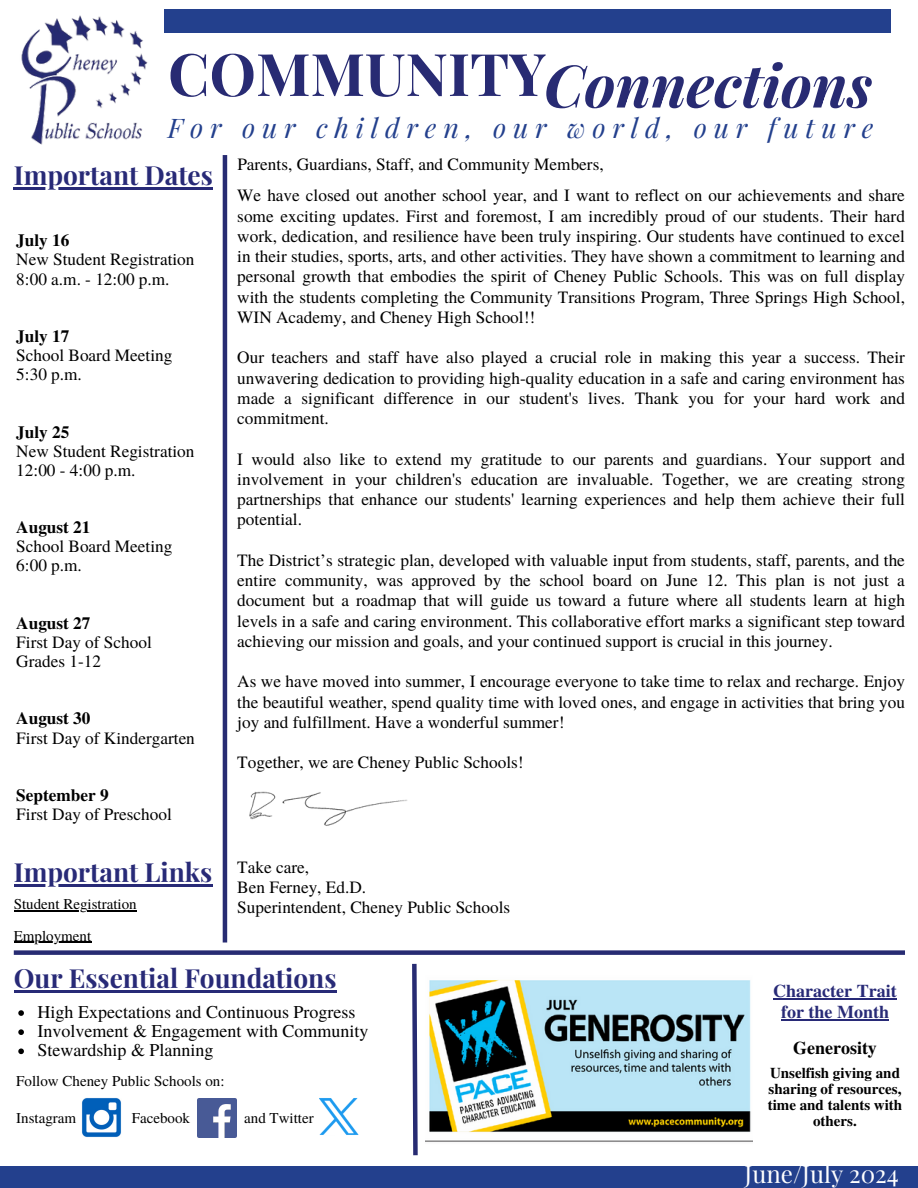
<style>
.page{position:relative;width:918px;height:1188px;background:#fff}
.page>*{position:absolute;margin:0;border:0;box-sizing:border-box;transform-origin:0 0}
.t1{font:italic 700 58.8px "Playfair Display";color:#282b73}
.t2{font:700 58.8px "Playfair Display";color:#282b73}
.t3{font:italic 27px "Playfair Display";letter-spacing:.255em;color:#23408d}
.t4{font:700 26.25px "Playfair Display";color:#282a77}
.t5{font:24.15px "Playfair Display";color:#fff}
.t6{font:18px "Te X Gyre Termes";color:#000}
.t7{font:700 18px/21.3px "Te X Gyre Termes";color:#282a77;text-align:center}
.t8{font:700 18px "Te X Gyre Termes";color:#000}
.t9{font:17.25px/20.2px "Te X Gyre Termes";color:#000;text-align:justify}
.t10{font:700 17.25px "Te X Gyre Termes";color:#000}
.t11{font:15px "Te X Gyre Termes";color:#000}
.t12{font:700 15px/16px "Te X Gyre Termes";color:#000;text-align:center}
</style>
<div class="page">
<div style="left:164px;top:10px;width:727px;height:22px;background:#23408d"></div>
<img style="left:21px;top:15px;width:127px;height:130px">
<hr style="left:223px;top:155px;width:4px;height:788px;background:#272b72">
<img style="left:249px;top:791px;width:159px;height:35px">
<div style="left:14px;top:950px;width:891px;height:5px;background:#272b72"></div>
<svg style="left:412px;top:963px;width:6px;height:193px"></svg>
<img style="left:81px;top:1097px;width:41px;height:41px">
<img style="left:198px;top:1099px;width:39px;height:39px">
<img style="left:319px;top:1098px;width:40px;height:37px">
<div style="left:0;top:1167px;width:918px;height:21px;background:#23408d"></div>
<img style="left:426px;top:980px;width:327px;height:162px">
<hr style="left:14px;top:187px;width:199px;height:3px;background:#282a77">
<hr style="left:14px;top:910px;width:74px;height:1px;background:#000">
<hr style="left:88px;top:910px;width:49px;height:1px;background:#000">
<hr style="left:14px;top:942px;width:77px;height:1px;background:#000">
<hr style="left:14px;top:884px;width:198px;height:2px;background:#282a77">
<hr style="left:14px;top:991px;width:323px;height:2px;background:#282a77">
<svg style="left:18px;top:1010px;width:6px;height:6px"></svg>
<svg style="left:18px;top:1029px;width:6px;height:6px"></svg>
<svg style="left:18px;top:1049px;width:6px;height:5px"></svg>
<hr style="left:773px;top:998px;width:124px;height:1px;background:#282a77">
<hr style="left:781px;top:1019px;width:108px;height:2px;background:#282a77">
<p class="t2" style="left:168px;top:32px;width:379px">COMMUNITY</p>
<p class="t1" style="left:544px;top:44px;width:330px">Connections</p>
<p class="t3" style="left:168px;top:109px;width:707px">For our children, our world, our future</p>
<p class="t4" style="left:14px;top:157px;width:201px">Important Dates</p>
<p class="t9" style="left:237px;top:153px;width:368px">Parents, Guardians, Staff, and Community Members,</p>
<p class="t9" style="left:237px;top:185px;width:669px">We have closed out another school year, and I want to reflect on our achievements and share some exciting updates. First and foremost, I am incredibly proud of our students. Their hard work, dedication, and resilience have been truly inspiring. Our students have continued to excel in their studies, sports, arts, and other activities. They have shown a commitment to learning and personal growth that embodies the spirit of Cheney Public Schools. This was on full display with the students completing the Community Transitions Program, Three Springs High School, WIN Academy, and Cheney High School!!</p>
<p class="t9" style="left:237px;top:347px;width:669px">Our teachers and staff have also played a crucial role in making this year a success. Their unwavering dedication to providing high-quality education in a safe and caring environment has made a significant difference in our student's lives. Thank you for your hard work and commitment.</p>
<p class="t9" style="left:237px;top:448px;width:669px">I would also like to extend my gratitude to our parents and guardians. Your support and involvement in your children's education are invaluable. Together, we are creating strong partnerships that enhance our students' learning experiences and help them achieve their full potential.</p>
<p class="t9" style="left:237px;top:549px;width:669px">The District’s strategic plan, developed with valuable input from students, staff, parents, and the entire community, was approved by the school board on June 12. This plan is not just a document but a roadmap that will guide us toward a future where all students learn at high levels in a safe and caring environment. This collaborative effort marks a significant step toward achieving our mission and goals, and your continued support is crucial in this journey.</p>
<p class="t9" style="left:237px;top:671px;width:669px">As we have moved into summer, I encourage everyone to take time to relax and recharge. Enjoy the beautiful weather, spend quality time with loved ones, and engage in activities that bring you joy and fulfillment. Have a wonderful summer!</p>
<p class="t9" style="left:237px;top:752px;width:288px">Together, we are Cheney Public Schools!</p>
<p class="t10" style="left:16px;top:227px;width:55px">July 16</p>
<p class="t9" style="left:16px;top:249px;width:180px">New Student Registration</p>
<p class="t9" style="left:16px;top:268px;width:155px">8:00 a.m. - 12:00 p.m.</p>
<p class="t10" style="left:16px;top:323px;width:55px">July 17</p>
<p class="t9" style="left:16px;top:344px;width:158px">School Board Meeting</p>
<p class="t9" style="left:16px;top:363px;width:67px">5:30 p.m.</p>
<p class="t10" style="left:16px;top:418px;width:55px">July 25</p>
<p class="t9" style="left:16px;top:440px;width:180px">New Student Registration</p>
<p class="t9" style="left:16px;top:459px;width:121px">12:00 - 4:00 p.m.</p>
<p class="t10" style="left:16px;top:514px;width:76px">August 21</p>
<p class="t9" style="left:16px;top:535px;width:158px">School Board Meeting</p>
<p class="t9" style="left:16px;top:555px;width:67px">6:00 p.m.</p>
<p class="t10" style="left:16px;top:609px;width:76px">August 27</p>
<p class="t9" style="left:16px;top:631px;width:137px">First Day of School</p>
<p class="t9" style="left:16px;top:650px;width:86px">Grades 1-12</p>
<p class="t10" style="left:16px;top:705px;width:76px">August 30</p>
<p class="t9" style="left:16px;top:727px;width:180px">First Day of Kindergarten</p>
<h3 class="t10" style="left:16px;top:782px;width:94px">September 9</h3>
<p class="t9" style="left:16px;top:803px;width:157px">First Day of Preschool</p>
<h6 class="t4" style="left:14px;top:853px;width:200px">Important Links</h6>
<h3 class="t11" style="left:14px;top:893px;width:124px">Student Registration</h3>
<p class="t11" style="left:14px;top:925px;width:79px">Employment</p>
<p class="t9" style="left:237px;top:856px;width:73px">Take care,</p>
<p class="t9" style="left:237px;top:876px;width:130px">Ben Ferney, Ed.D.</p>
<p class="t9" style="left:237px;top:897px;width:275px">Superintendent, Cheney Public Schools</p>
<p class="t4" style="left:14px;top:960px;width:324px">Our Essential Foundations</p>
<p class="t6" style="left:38px;top:999px;width:319px">High Expectations and Continuous Progress</p>
<p class="t6" style="left:38px;top:1018px;width:333px">Involvement &amp; Engagement with Community</p>
<h6 class="t6" style="left:38px;top:1037px;width:178px">Stewardship &amp; Planning</h6>
<p class="t11" style="left:16px;top:1071px;width:210px">Follow Cheney Public Schools on:</p>
<p class="t11" style="left:16px;top:1107px;width:61px">Instagram</p>
<p class="t11" style="left:132px;top:1107px;width:60px">Facebook</p>
<p class="t11" style="left:244px;top:1107px;width:71px">and Twitter</p>
<p class="t7" style="left:773px;top:979px;width:125px">Character Trait for the Month</p>
<p class="t8" style="left:793px;top:1034px;width:85px">Generosity</p>
<p class="t12" style="left:768px;top:1064px;width:136px">Unselfish giving and sharing of resources, time and talents with others.</p>
<p class="t5" style="left:745px;top:1157px;width:156px">June/July 2024</p>
</div>
